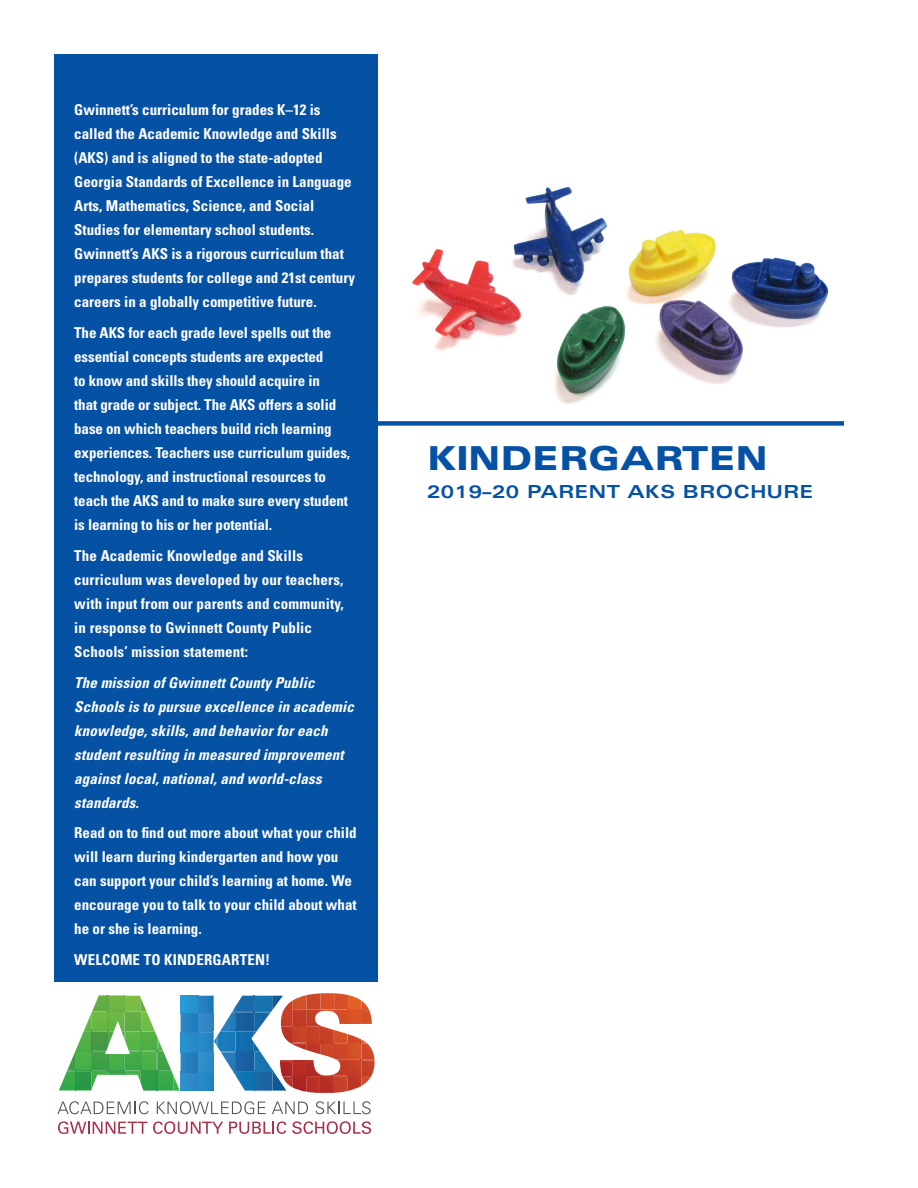
<style>
.page{position:relative;width:918px;height:1188px;background:#fff}
.page>*{position:absolute;margin:0;border:0;box-sizing:border-box;transform-origin:0 0}
.t1{font:900 expanded 33px "Univers LT Std";color:#0551a4}
.t2{font:700 expanded 18px "Univers LT Std";letter-spacing:.03em;color:#0551a4}
.t3{font:700 condensed 15px/24px "Univers LT Std";color:#fff}
.t4{font:italic 700 condensed 15px/24px "Univers LT Std";letter-spacing:.01em;color:#fff}
</style>
<div class="page">
<img style="left:412px;top:187px;width:417px;height:217px">
<div style="left:54px;top:54px;width:324px;height:927px;background:#0551a4"></div>
<div style="left:373px;top:421px;width:471px;height:5px;background:#0551a4"></div>
<svg style="left:58px;top:1121px;width:89px;height:13px"></svg>
<svg style="left:153px;top:1121px;width:70px;height:13px"></svg>
<svg style="left:229px;top:1121px;width:57px;height:13px"></svg>
<svg style="left:292px;top:1121px;width:79px;height:13px"></svg>
<svg style="left:57px;top:1101px;width:92px;height:13px"></svg>
<svg style="left:157px;top:1101px;width:109px;height:13px"></svg>
<svg style="left:272px;top:1102px;width:36px;height:12px"></svg>
<svg style="left:316px;top:1101px;width:55px;height:13px"></svg>
<svg style="left:59px;top:993px;width:316px;height:101px"></svg>
<p class="t3" style="left:74px;top:98px;width:282px">Gwinnett’s curriculum for grades K–12 is called the Academic Knowledge and Skills (AKS) and is aligned to the state-adopted Georgia Standards of Excellence in Language Arts, Mathematics, Science, and Social Studies for elementary school students.<br>Gwinnett’s AKS is a rigorous curriculum that prepares students for college and 21st century careers in a globally competitive future.</p>
<p class="t3" style="left:74px;top:321px;width:277px">The AKS for each grade level spells out the essential concepts students are expected<br>to know and skills they should acquire in<br>that grade or subject. The AKS offers a solid base on which teachers build rich learning experiences. Teachers use curriculum guides, technology, and instructional resources to teach the AKS and to make sure every student is learning to his or her potential.</p>
<p class="t3" style="left:74px;top:544px;width:271px">The Academic Knowledge and Skills curriculum was developed by our teachers, with input from our parents and community, in response to Gwinnett County Public Schools’ mission statement:</p>
<p class="t4" style="left:74px;top:670px;width:281px">The mission of Gwinnett County Public Schools is to pursue excellence in academic knowledge, skills, and behavior for each student resulting in measured improvement against local, national, and world-class standards.</p>
<p class="t3" style="left:74px;top:821px;width:284px">Read on to find out more about what your child will learn during kindergarten and how you can support your child’s learning at home. We encourage you to talk to your child about what he or she is learning.</p>
<p class="t3" style="left:74px;top:948px;width:197px">WELCOME TO KINDERGARTEN!</p>
<h1 class="t1" style="left:427px;top:439px;width:342px">KINDERGARTEN</h1>
<h1 class="t2" style="left:427px;top:481px;width:388px">2019–20 PARENT AKS BROCHURE</h1>
</div>
